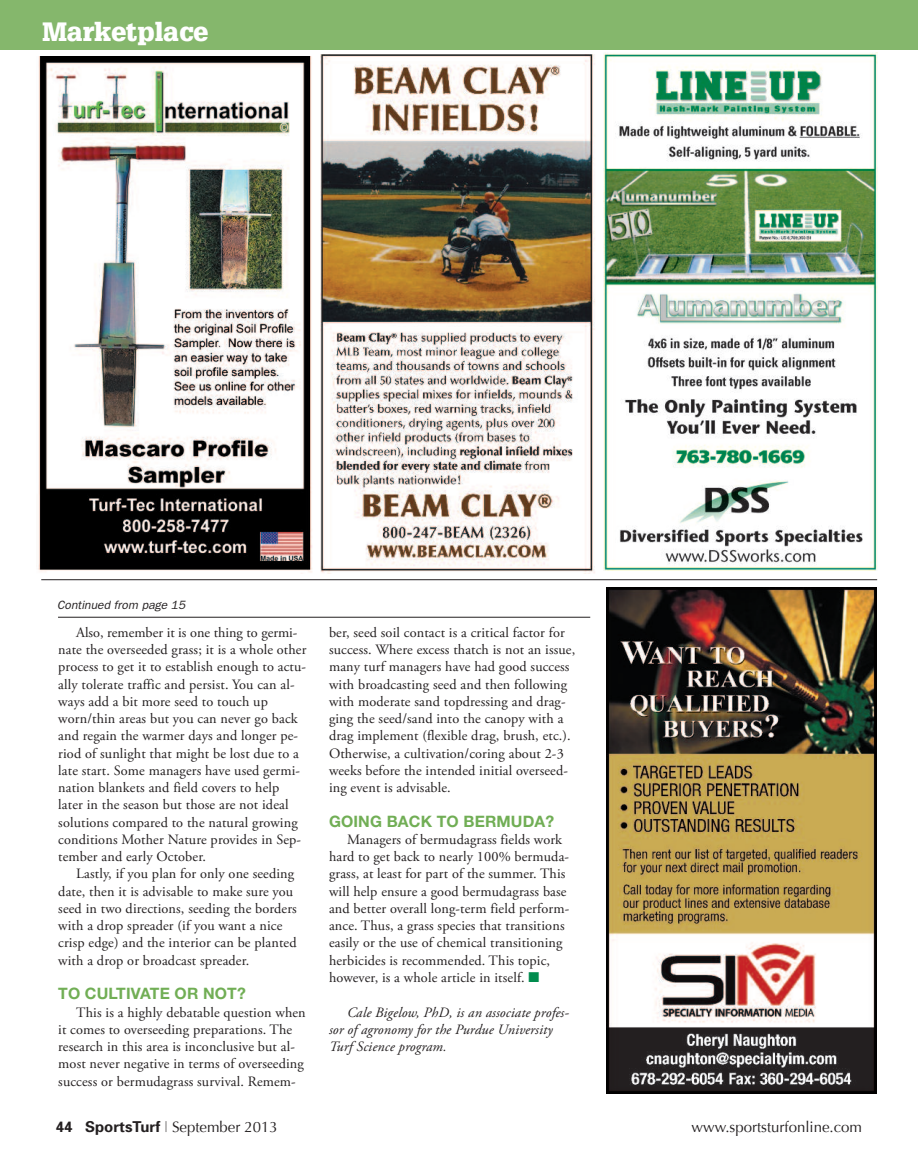
<style>
.page{position:relative;width:918px;height:1175px;background:#fff}
.page>*{position:absolute;margin:0;border:0;box-sizing:border-box;transform-origin:0 0}
.t1{font:900 25.95px "Glypha";color:#fff}
.t2{font:700 15.75px "Helvetica Neue";letter-spacing:.01em;color:#71ae55}
.t3{font:15px "Optima";color:#231f20}
.t4{font:14.25px/17.2px "Adobe Garamond Pro";letter-spacing:.01em;color:#231f20}
.t5{font:italic 14.25px/17.2px "Adobe Garamond Pro";letter-spacing:.01em;color:#231f20}
.t6{font:italic 12px "Franklin Gothic";letter-spacing:.005em;color:#231f20}
.s1{color:#008c4e}
.s2{font-family:"Univers";font-weight:700}
.s3{font-family:"Univers";font-weight:100;font-stretch:ultra-condensed}
</style>
<div class="page">
<div style="left:0;top:0;width:918px;height:50px;background:#85b76c"></div>
<hr style="left:41px;top:579px;width:836px;height:1px;background:#231f20">
<hr style="left:58px;top:617px;width:532px;height:1px;background:#231f20">
<img style="left:38px;top:56px;width:274px;height:517px">
<img style="left:321px;top:54px;width:274px;height:519px">
<img style="left:603px;top:53px;width:275px;height:517px">
<img style="left:607px;top:587px;width:270px;height:506px">
<p class="t1" style="left:42px;top:22px;width:167px">Marketplace</p>
<p class="t6" style="left:57px;top:598px;width:130px">Continued from page 15</p>
<p class="t4" style="left:76px;top:625px;width:223px">Also, remember it is one thing to germi-</p>
<p class="t4" style="left:58px;top:642px;width:250px">nate the overseeded grass; it is a whole other</p>
<p class="t4" style="left:58px;top:659px;width:249px">process to get it to establish enough to actu-</p>
<p class="t4" style="left:58px;top:676px;width:238px">ally tolerate traffic and persist. You can al-</p>
<p class="t4" style="left:58px;top:694px;width:211px">ways add a bit more seed to touch up</p>
<p class="t4" style="left:58px;top:711px;width:241px">worn/thin areas but you can never go back</p>
<p class="t4" style="left:58px;top:728px;width:241px">and regain the warmer days and longer pe-</p>
<p class="t4" style="left:58px;top:745px;width:242px">riod of sunlight that might be lost due to a</p>
<p class="t4" style="left:58px;top:763px;width:243px">late start. Some managers have used germi-</p>
<p class="t4" style="left:58px;top:780px;width:223px">nation blankets and field covers to help</p>
<p class="t4" style="left:58px;top:797px;width:232px">later in the season but those are not ideal</p>
<p class="t4" style="left:58px;top:814px;width:241px">solutions compared to the natural growing</p>
<p class="t4" style="left:58px;top:832px;width:244px">conditions Mother Nature provides in Sep-</p>
<p class="t4" style="left:58px;top:849px;width:149px">tember and early October.</p>
<p class="t4" style="left:76px;top:866px;width:220px">Lastly, if you plan for only one seeding</p>
<p class="t4" style="left:58px;top:883px;width:236px">date, then it is advisable to make sure you</p>
<p class="t4" style="left:58px;top:901px;width:240px">seed in two directions, seeding the borders</p>
<p class="t4" style="left:58px;top:918px;width:226px">with a drop spreader (if you want a nice</p>
<p class="t4" style="left:58px;top:935px;width:240px">crisp edge) and the interior can be planted</p>
<p class="t4" style="left:58px;top:952px;width:193px">with a drop or broadcast spreader.</p>
<p class="t2" style="left:58px;top:988px;width:189px">TO CULTIVATE OR NOT?</p>
<p class="t4" style="left:58px;top:1004px;width:249px;text-indent:18px">This is a highly debatable question when it comes to overseeding preparations. The research in this area is inconclusive but al&shy;most never negative in terms of overseeding success or bermudagrass survival. Remem-</p>
<p class="t4" style="left:329px;top:625px;width:248px">ber, seed soil contact is a critical factor for success. Where excess thatch is not an issue, many turf managers have had good success with broadcasting seed and then following with moderate sand topdressing and drag&shy;ging the seed/sand into the canopy with a drag implement (flexible drag, brush, etc.).<br>Otherwise, a cultivation/coring about 2-3 weeks before the intended initial overseed&shy;ing event is advisable.</p>
<p class="t2" style="left:329px;top:815px;width:227px">GOING BACK TO BERMUDA?</p>
<p class="t4" style="left:329px;top:832px;width:242px;text-indent:18px">Managers of bermudagrass fields work hard to get back to nearly 100% bermuda&shy;grass, at least for part of the summer. This will help ensure a good bermudagrass base and better overall long-term field perform&shy;ance. Thus, a grass species that transitions easily or the use of chemical transitioning herbicides is recommended. This topic, however, is a whole article in itself. <span class="s1">■</span></p>
<p class="t5" style="left:329px;top:1004px;width:241px;text-indent:18px">Cale Bigelow, PhD, is an associate profes&shy;sor of agronomy for the Purdue University<br>Turf Science program.</p>
<p class="t3" style="left:56px;top:1118px;width:223px"><span class="s2">44 SportsTurf</span> <span class="s3">|</span> September 2013</p>
<p class="t3" style="left:691px;top:1118px;width:172px">www.sportsturfonline.com</p>
</div>
